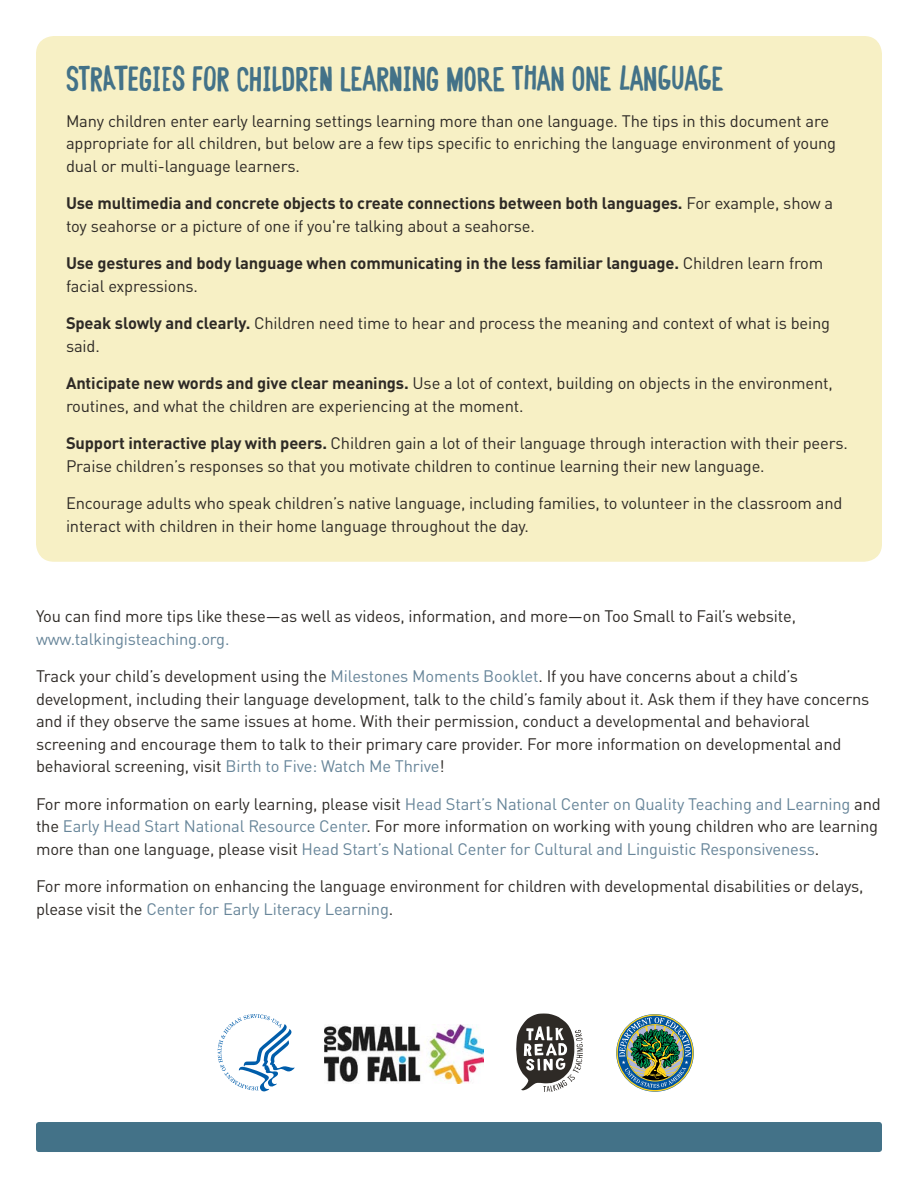
<style>
.page{position:relative;width:918px;height:1188px;background:#fff}
.page>*{position:absolute;margin:0;border:0;box-sizing:border-box;transform-origin:0 0}
.t1{font:700 33px "TRS Hand";letter-spacing:-.01em;color:#437288}
.t2{font:16.5px/22.5px "DINOT";letter-spacing:-.01em;color:#2e2a26}
.t3{font:16.5px/22.5px "DINOT";letter-spacing:-.01em;color:#678599}
.t4{font:700 16.5px/22.5px "DINOT";letter-spacing:-.01em;color:#2e2a26}
.s1{font-weight:700}
.s2{font-weight:400}
.s3{color:#678599}
.s4{color:#2e2a26}
</style>
<div class="page">
<div style="left:36px;top:36px;width:846px;height:526px;background:#f7f0c5;border-radius:18px"></div>
<img style="left:324px;top:1025px;width:160px;height:59px">
<svg style="left:218px;top:1014px;width:77px;height:77px"></svg>
<svg style="left:516px;top:1014px;width:67px;height:78px"></svg>
<svg style="left:616px;top:1014px;width:78px;height:78px"></svg>
<div style="left:617px;top:1014px;width:76px;height:77px;border:1px solid #ffd420;border-radius:50%"></div>
<img style="left:619px;top:1017px;width:72px;height:71px">
<div style="left:626px;top:1024px;width:58px;height:58px;border:1px solid #ffd420;border-radius:50%"></div>
<div style="left:36px;top:1122px;width:846px;height:30px;background:#437288;border-radius:3px"></div>
<h1 class="t1" style="left:66px;top:59px;width:659px">STRATEGIES FOR CHILDREN LEARNING MORE THAN ONE LANGUAGE</h1>
<p class="t2" style="left:66px;top:109px;width:772px">Many children enter early learning settings learning more than one language. The tips in this document are appropriate for all children, but below are a few tips specific to enriching the language environment of young dual or multi-language learners.</p>
<p class="t2" style="left:66px;top:192px;width:769px"><span class="s1">Use multimedia and concrete objects to create connections between both languages.</span> For example, show a toy seahorse or a picture of one if you're talking about a seahorse.</p>
<p class="t4" style="left:66px;top:252px;width:759px">Use gestures and body language when communicating in the less familiar language. <span class="s2">Children learn from facial expressions.</span></p>
<p class="t2" style="left:66px;top:312px;width:766px"><span class="s1">Speak slowly and clearly.</span> Children need time to hear and process the meaning and context of what is being said.</p>
<p class="t2" style="left:66px;top:372px;width:768px"><span class="s1">Anticipate new words and give clear meanings.</span> Use a lot of context, building on objects in the environment, routines, and what the children are experiencing at the moment.</p>
<p class="t2" style="left:66px;top:432px;width:783px"><span class="s1">Support interactive play with peers.</span> Children gain a lot of their language through interaction with their peers.<br>Praise children’s responses so that you motivate children to continue learning their new language.</p>
<p class="t2" style="left:66px;top:492px;width:778px">Encourage adults who speak children’s native language, including families, to volunteer in the classroom and interact with children in their home language throughout the day.</p>
<p class="t2" style="left:36px;top:605px;width:762px">You can find more tips like these—as well as videos, information, and more—on Too Small to Fail’s website,</p>
<p class="t3" style="left:36px;top:627px;width:195px">www.talkingisteaching.org.</p>
<p class="t2" style="left:36px;top:665px;width:835px">Track your child’s development using the <span class="s3">Milestones Moments Booklet</span>. If you have concerns about a child’s development, including their language development, talk to the child’s family about it. Ask them if they have concerns and if they observe the same issues at home. With their permission, conduct a developmental and behavioral screening and encourage them to talk to their primary care provider. For more information on developmental and behavioral screening, visit <span class="s3">Birth to Five: Watch Me Thrive</span>!</p>
<p class="t3" style="left:36px;top:792px;width:846px"><span class="s4">For more information on early learning, please visit</span> Head Start’s National Center on Quality Teaching and Learning <span class="s4">and the</span> Early Head Start National Resource Center<span class="s4">. For more information on working with young children who are learning more than one language, please visit</span> Head Start’s National Center for Cultural and Linguistic Responsiveness<span class="s4">.</span></p>
<p class="t2" style="left:36px;top:875px;width:829px">For more information on enhancing the language environment for children with developmental disabilities or delays, please visit the <span class="s3">Center for Early Literacy Learning</span>.</p>
</div>
